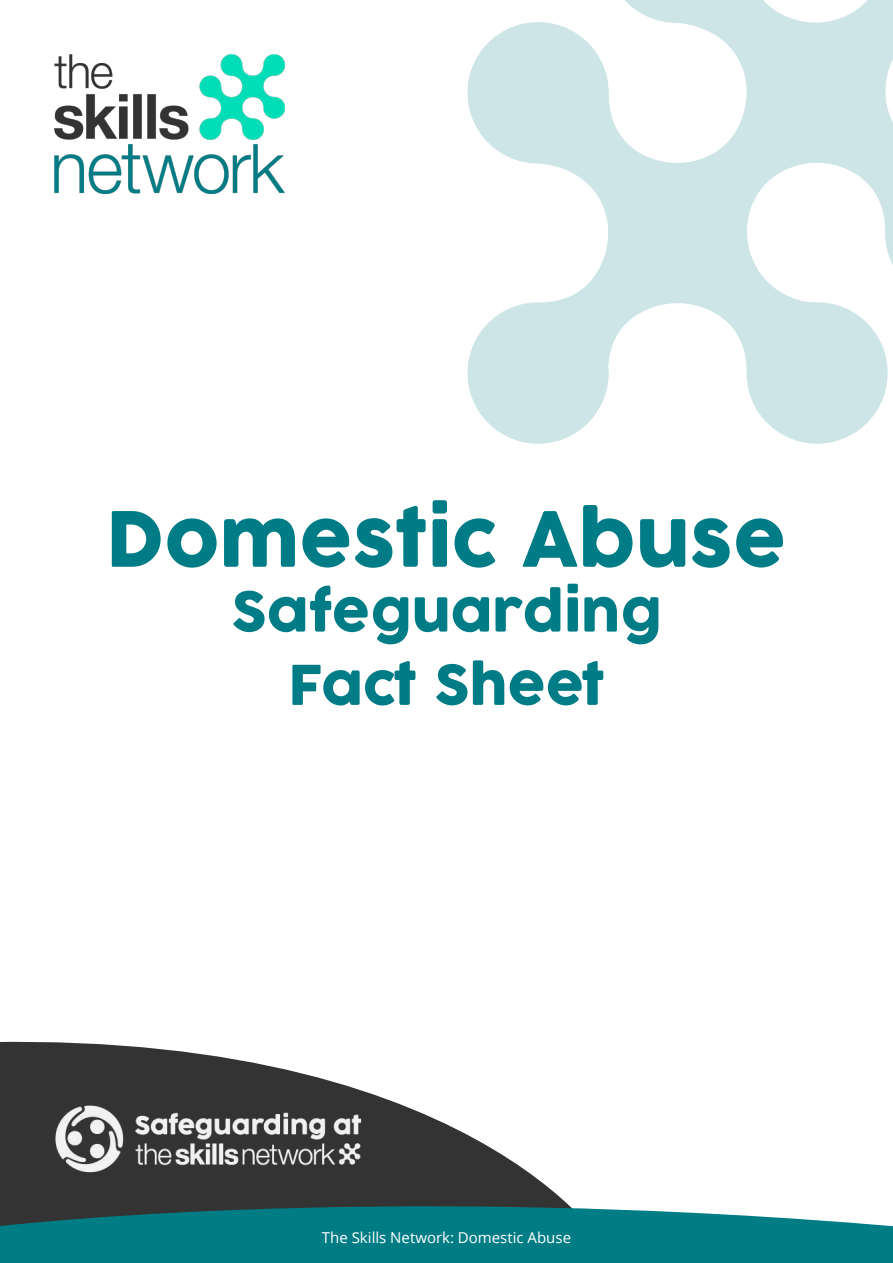
<style>
.page{position:relative;width:893px;height:1263px;background:#fff}
.page>*{position:absolute;margin:0;border:0;box-sizing:border-box;transform-origin:0 0}
.t1{font:75px "Cocogoose";color:#007c86}
.t2{font:54px/73.3px "Cocogoose";color:#007c86;text-align:center}
.t3{font:15px "Open Sans";color:#fff}
</style>
<div class="page">
<svg style="left:0;top:1041px;width:536px;height:137px;fill:#333"></svg>
<svg style="left:0;top:1178px;width:893px;height:85px;fill:#007c85"></svg>
<img style="left:45px;top:1092px;width:327px;height:94px">
<img style="left:54px;top:54px;width:230px;height:140px">
<img style="left:467px;top:0;width:426px;height:443px">
<h1 class="t1" style="left:106px;top:487px;width:681px">Domestic Abuse</h1>
<h2 class="t2" style="left:231px;top:577px;width:432px">Safeguarding<br>Fact Sheet</h2>
<p class="t3" style="left:322px;top:1227px;width:251px">The Skills Network: Domestic Abuse</p>
</div>
